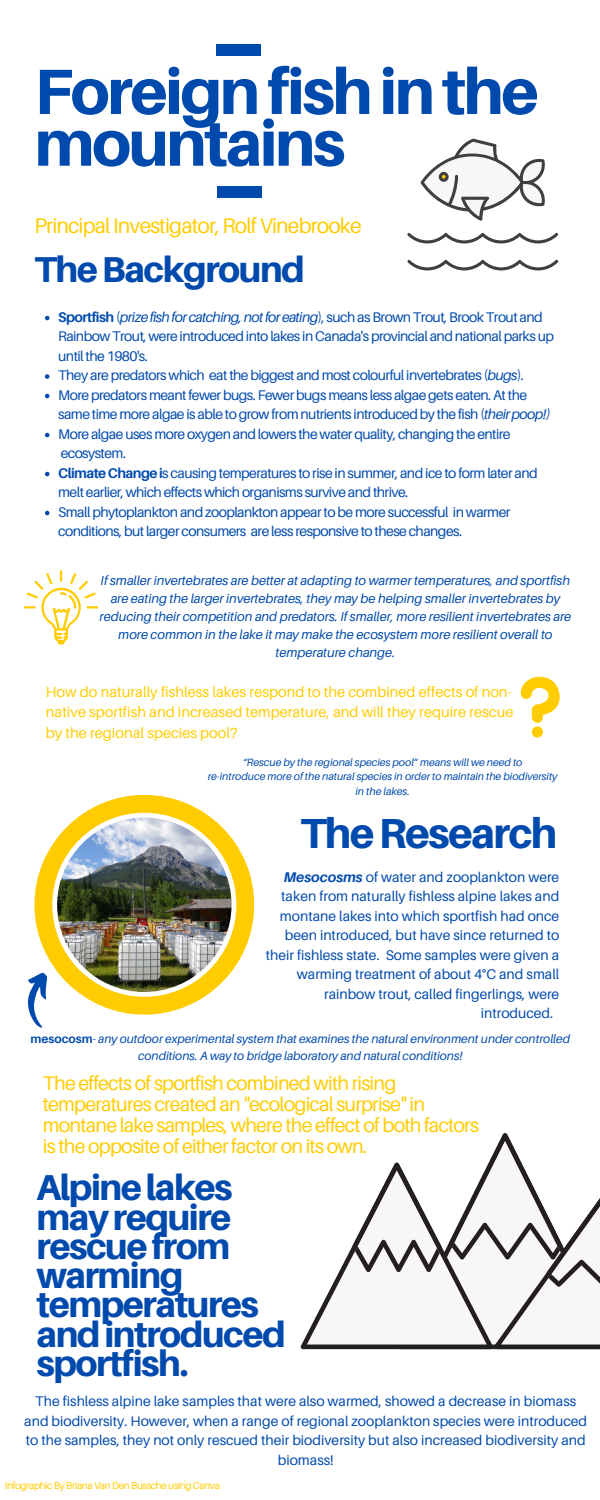
<style>
.page{position:relative;width:600px;height:1500px;background:#fff}
.page>*{position:absolute;margin:0;border:0;box-sizing:border-box;transform-origin:0 0}
.t1{font:800 64px/51.8px "Aileron";letter-spacing:-.04em;color:#004aad}
.t2{font:800 42px "Aileron";letter-spacing:-.04em;color:#004aad}
.t3{font:800 36px/29.2px "Aileron";letter-spacing:-.04em;color:#004aad}
.t4{font:21.1px "Aileron";letter-spacing:-.04em;color:#ffcc01}
.t5{font:19.7px/21px "Aileron";letter-spacing:-.04em;color:#ffcc01}
.t6{font:14.7px/20.4px "Aileron";color:#ffcc01;text-align:justify}
.t7{font:14px/19.5px "Aileron";letter-spacing:-.04em;color:#004aad}
.t8{font:14px/19.5px "Aileron";color:#004aad;text-align:center}
.t9{font:italic 12.9px/18px "Aileron";color:#004aad;text-align:center}
.t10{font:italic 12px/16.5px "Aileron";color:#004aad;text-align:center}
.t11{font:italic 10.5px "Aileron";color:#004aad}
.t12{font:10px "Aileron";letter-spacing:-.04em;color:#ffcc01}
.s1{font-weight:700}
.s2{font-style:italic}
.s3{font-weight:700;font-style:italic}
.s4{font-weight:700;font-style:normal}
</style>
<div class="page">
<div style="left:217px;top:44px;width:44px;height:11px;background:#004aad"></div>
<div style="left:218px;top:187px;width:44px;height:11px;background:#004aad"></div>
<svg style="left:45px;top:316px;width:4px;height:4px"></svg>
<svg style="left:45px;top:374px;width:4px;height:5px"></svg>
<svg style="left:45px;top:394px;width:4px;height:4px"></svg>
<svg style="left:45px;top:433px;width:4px;height:4px"></svg>
<svg style="left:45px;top:472px;width:4px;height:4px"></svg>
<svg style="left:45px;top:511px;width:4px;height:4px"></svg>
<img style="left:34px;top:795px;width:220px;height:220px">
<svg style="left:407px;top:233px;width:151px;height:37px"></svg>
<svg style="left:421px;top:139px;width:124px;height:82px"></svg>
<svg style="left:24px;top:570px;width:74px;height:74px"></svg>
<svg style="left:521px;top:677px;width:39px;height:61px"></svg>
<svg style="left:301px;top:1133px;width:299px;height:216px"></svg>
<svg style="left:27px;top:972px;width:21px;height:56px"></svg>
<p class="t1" style="left:34px;top:64px;width:506px">Foreignfishinthe mountains</p>
<p class="t4" style="left:34px;top:212px;width:329px">Principal Investigator, Rolf Vinebrooke</p>
<p class="t3" style="left:34px;top:254px;width:272px">TheBackground</p>
<p class="t7" style="left:58px;top:307px;width:497px"><span class="s1">Sportfish</span> (<span class="s2">prize fish for catching, not for eating</span>), such as Brown Trout, Brook Trout and<br>Rainbow Trout, were introduced into lakes in Canada's provincial and national parks up until the 1980's.</p>
<p class="t7" style="left:58px;top:365px;width:467px">They are predators which eat the biggest and most colourful invertebrates (<span class="s2">bugs</span>).</p>
<p class="t7" style="left:58px;top:385px;width:494px">More predators meant fewer bugs. Fewer bugs means less algae gets eaten. At the same time more algae is able to grow from nutrients introduced by the fish (<span class="s2">theirpoop!)</span></p>
<p class="t7" style="left:58px;top:424px;width:454px">More algae uses more oxygen and lowers the water quality, changing the entire ecosystem.</p>
<p class="t7" style="left:58px;top:463px;width:481px"><span class="s1">ClimateChangei</span>s causing temperatures to rise in summer, and ice to form later and melt earlier, which effects which organisms survive and thrive.</p>
<p class="t7" style="left:58px;top:502px;width:454px">Small phytoplankton and zooplankton appear to be more successful in warmer conditions, but larger consumers are less responsive to these changes.</p>
<p class="t9" style="left:100px;top:571px;width:473px">If smaller invertebrates are better at adapting to warmer temperatures, and sportfish are eating the larger invertebrates, they may be helping smaller invertebrates by reducing their competition and predators. If smaller, more resilient invertebrates are more common in the lake it may make the ecosystem more resilient overall to temperature change.</p>
<p class="t6" style="left:46px;top:681px;width:469px">How do naturally fishless lakes respond to the combined effects of non&shy;native sportfish and increased temperature, and will they require rescue by the regional species pool?</p>
<p class="t11" style="left:243px;top:755px;width:281px">“Rescue by the regional species pool” means will we need to</p>
<p class="t11" style="left:208px;top:770px;width:351px">re-introduce more of the natural species in order to maintain the biodiversity</p>
<p class="t11" style="left:355px;top:785px;width:56px">in the lakes.</p>
<p class="t2" style="left:300px;top:807px;width:259px">TheResearch</p>
<p class="t8" style="left:284px;top:867px;width:277px"><span class="s3">Mesocosms</span> of water and zooplankton were</p>
<p class="t8" style="left:281px;top:886px;width:280px">taken from naturally fishless alpine lakes and</p>
<p class="t8" style="left:280px;top:906px;width:281px">montane lakes into which sportfish had once</p>
<p class="t8" style="left:285px;top:925px;width:276px">been introduced, but have since returned to</p>
<p class="t8" style="left:266px;top:945px;width:295px">their fishless state. Some samples were given a</p>
<p class="t8" style="left:297px;top:964px;width:264px">warming treatment of about 4°C and small</p>
<p class="t8" style="left:324px;top:984px;width:237px">rainbow trout, called fingerlings, were</p>
<p class="t8" style="left:481px;top:1003px;width:74px">introduced.</p>
<p class="t10" style="left:31px;top:1031px;width:541px"><span class="s4">mesocosm</span>- any outdoor experimental system that examines the natural environment under controlled conditions. A way to bridge laboratory and natural conditions!</p>
<p class="t5" style="left:43px;top:1073px;width:438px">The effects of sportfish combined with rising temperatures created an "ecological surprise" in montane lake samples, where the effect of both factors is the opposite of either factor on its own.</p>
<p class="t3" style="left:37px;top:1172px;width:251px">Alpinelakes mayrequire rescuefrom warming temperatures andintroduced sportfish.</p>
<p class="t8" style="left:24px;top:1391px;width:564px">The fishless alpine lake samples that were also warmed, showed a decrease in biomass and biodiversity. However, when a range of regional zooplankton species were introduced to the samples, they not only rescued their biodiversity but also increased biodiversity and biomass!</p>
<p class="t12" style="left:5px;top:1479px;width:217px">Infographic By Briana Van Den Bussche using Canva</p>
</div>
